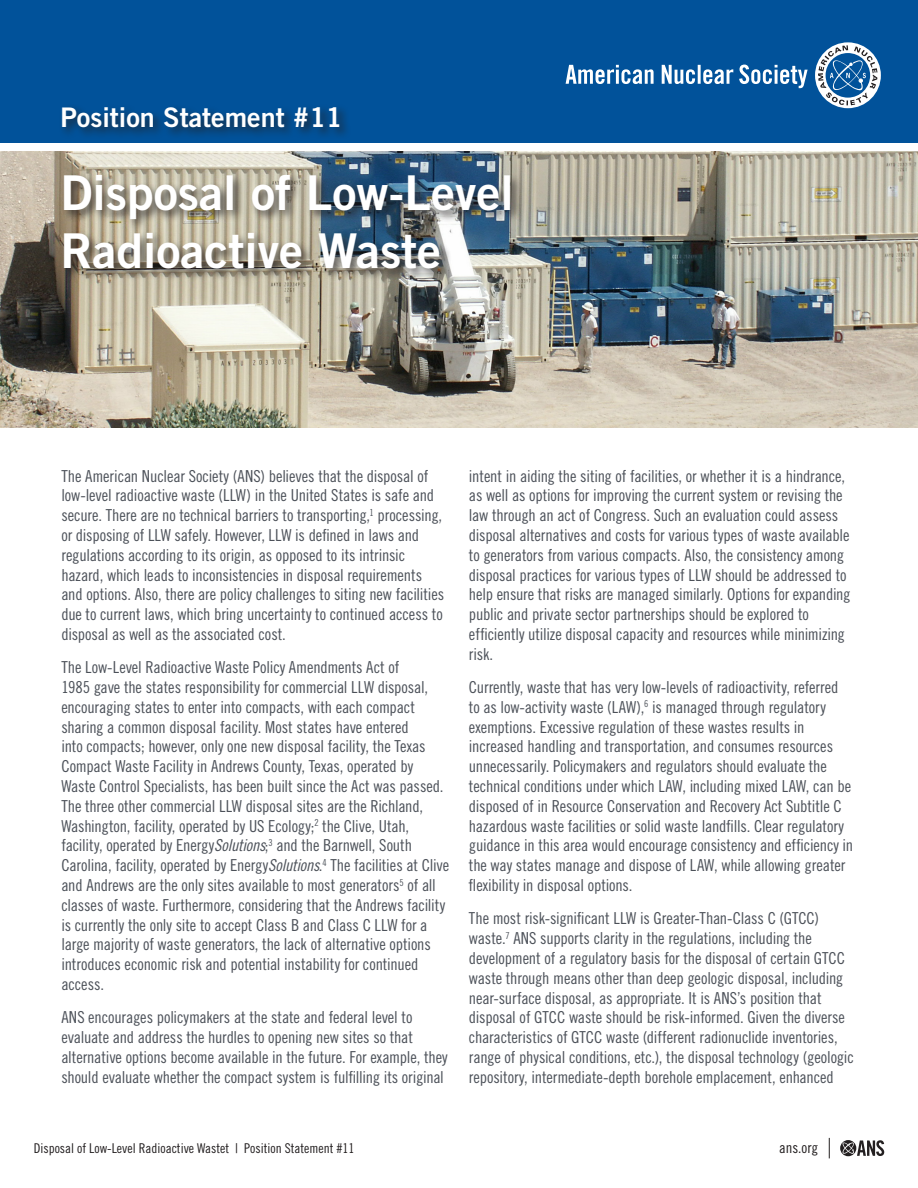
<style>
.page{position:relative;width:918px;height:1188px;background:#fff}
.page>*{position:absolute;margin:0;border:0;box-sizing:border-box;transform-origin:0 0}
.t1{font:48px/57.6px "Trade Gothic LT Std Bd 2";color:#fff}
.t2{font:27px "Trade Gothic LT Std Bd 2";color:#fff}
.t3{font:16.5px/19.8px "Trade Gothic LT Std Cn 18";letter-spacing:-.01em;color:#4c5159}
.t4{font:15px "Trade Gothic LT Std Cn 18";color:#231f20}
.t5{font:13.5px "Trade Gothic LT Std Cn 18";color:#231f20}
.s1{font-family:"Trade Gothic LT Std Cn 18 Obl"}
</style>
<div class="page">
<div style="left:0;top:0;width:918px;height:143px;background:#01529a"></div>
<svg style="left:840px;top:1140px;width:16px;height:16px"></svg>
<svg style="left:842px;top:1140px;width:42px;height:16px"></svg>
<svg style="left:829px;top:1138px;width:1px;height:20px"></svg>
<img style="left:0;top:152px;width:918px;height:276px">
<svg style="left:566px;top:65px;width:88px;height:19px"></svg>
<svg style="left:662px;top:65px;width:71px;height:19px"></svg>
<svg style="left:739px;top:42px;width:142px;height:67px"></svg>
<div style="left:59px;top:103px;width:293px;height:37px;background:#231f20;opacity:.75"></div>
<div style="left:61px;top:172px;width:462px;height:109px;background:#231f20;opacity:.75"></div>
<p class="t2" style="left:60px;top:100px;width:283px">Position Statement #11</p>
<p class="t1" style="left:60px;top:163px;width:455px">Disposal of Low-Level<br>Radioactive Waste</p>
<p class="t3" style="left:61px;top:466px;width:384px">The American Nuclear Society (ANS) believes that the disposal of low-level radioactive waste (LLW) in the United States is safe and secure. There are no technical barriers to transporting,<sup>1</sup> processing, or disposing of LLW safely. However, LLW is defined in laws and regulations according to its origin, as opposed to its intrinsic hazard, which leads to inconsistencies in disposal requirements and options. Also, there are policy challenges to siting new facilities due to current laws, which bring uncertainty to continued access to disposal as well as the associated cost.</p>
<p class="t3" style="left:61px;top:657px;width:390px">The Low-Level Radioactive Waste Policy Amendments Act of<br>1985 gave the states responsibility for commercial LLW disposal, encouraging states to enter into compacts, with each compact sharing a common disposal facility. Most states have entered<br>into compacts; however, only one new disposal facility, the Texas Compact Waste Facility in Andrews County, Texas, operated by Waste Control Specialists, has been built since the Act was passed.<br>The three other commercial LLW disposal sites are the Richland, Washington, facility, operated by US Ecology;<sup>2</sup> the Clive, Utah, facility, operated by Energy<span class="s1">Solutions</span>;<sup>3</sup> and the Barnwell, South Carolina, facility, operated by Energy<span class="s1">Solutions</span>.<sup>4</sup> The facilities at Clive and Andrews are the only sites available to most generators<sup>5</sup> of all classes of waste. Furthermore, considering that the Andrews facility is currently the only site to accept Class B and Class C LLW for a large majority of waste generators, the lack of alternative options introduces economic risk and potential instability for continued access.</p>
<p class="t3" style="left:61px;top:1007px;width:388px">ANS encourages policymakers at the state and federal level to evaluate and address the hurdles to opening new sites so that alternative options become available in the future. For example, they should evaluate whether the compact system is fulfilling its original</p>
<p class="t3" style="left:469px;top:466px;width:383px">intent in aiding the siting of facilities, or whether it is a hindrance, as well as options for improving the current system or revising the law through an act of Congress. Such an evaluation could assess disposal alternatives and costs for various types of waste available to generators from various compacts. Also, the consistency among disposal practices for various types of LLW should be addressed to help ensure that risks are managed similarly. Options for expanding public and private sector partnerships should be explored to efficiently utilize disposal capacity and resources while minimizing risk.</p>
<p class="t3" style="left:469px;top:677px;width:386px">Currently, waste that has very low-levels of radioactivity, referred to as low-activity waste (LAW),<sup>6</sup> is managed through regulatory exemptions. Excessive regulation of these wastes results in increased handling and transportation, and consumes resources unnecessarily. Policymakers and regulators should evaluate the technical conditions under which LAW, including mixed LAW, can be disposed of in Resource Conservation and Recovery Act Subtitle C hazardous waste facilities or solid waste landfills. Clear regulatory guidance in this area would encourage consistency and efficiency in the way states manage and dispose of LAW, while allowing greater flexibility in disposal options.</p>
<p class="t3" style="left:469px;top:908px;width:386px">The most risk-significant LLW is Greater-Than-Class C (GTCC) waste.<sup>7</sup> ANS supports clarity in the regulations, including the development of a regulatory basis for the disposal of certain GTCC waste through means other than deep geologic disposal, including near-surface disposal, as appropriate. It is ANS’s position that disposal of GTCC waste should be risk-informed. Given the diverse characteristics of GTCC waste (different radionuclide inventories, range of physical conditions, etc.), the disposal technology (geologic repository, intermediate-depth borehole emplacement, enhanced</p>
<p class="t5" style="left:34px;top:1140px;width:322px">Disposal of Low-Level Radioactive Wastet | Position Statement #11</p>
<p class="t4" style="left:779px;top:1139px;width:41px">ans.org</p>
</div>
